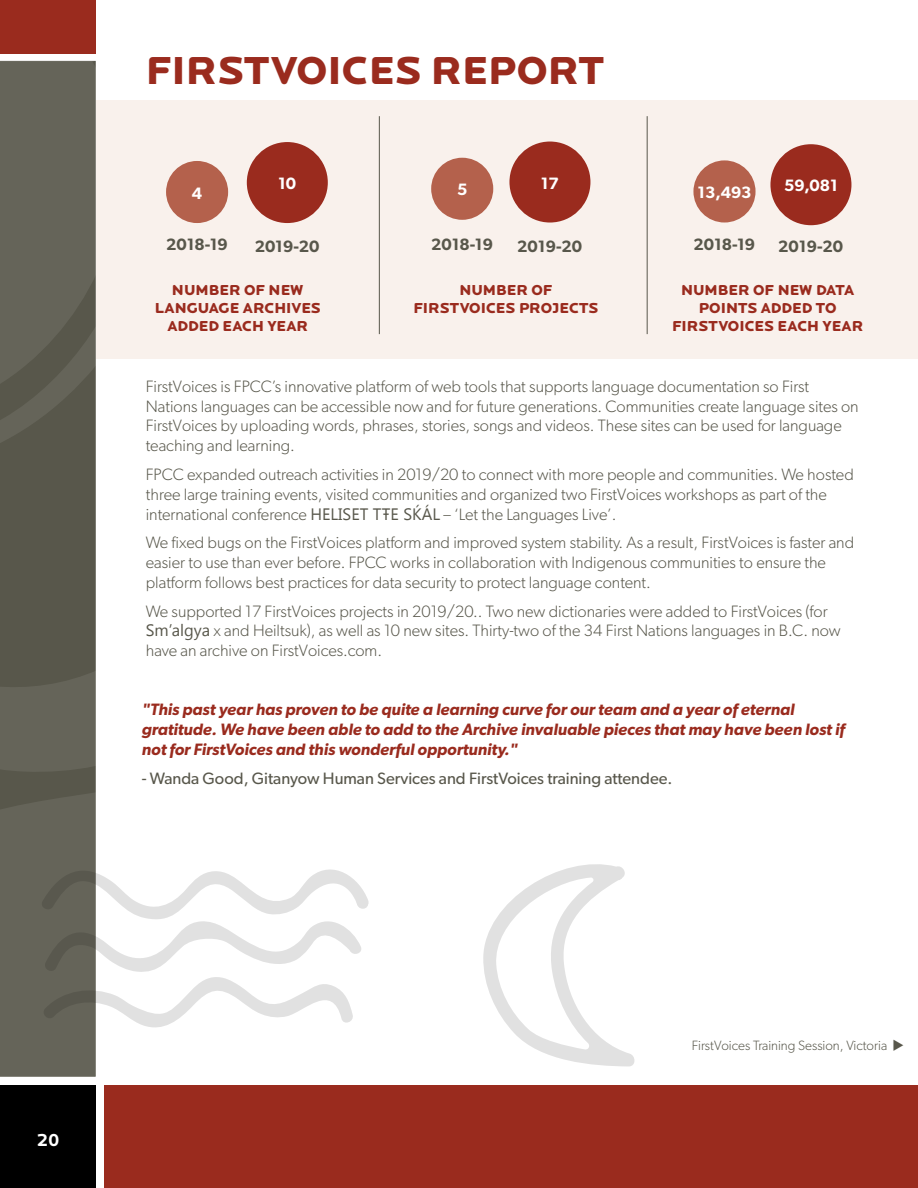
<style>
.page{position:relative;width:918px;height:1188px;background:#fff}
.page>*{position:absolute;margin:0;border:0;box-sizing:border-box;transform-origin:0 0}
.t1{font:900 40.5px "Locator Display";color:#9a2b1e}
.t2{font:700 18px "Locator Display";color:#fff}
.t3{font:300 16.5px/19.8px "Gibson";color:#58574b}
.t4{font:italic 600 16.5px/19.8px "Gibson";color:#9a2b1e}
.t5{font:16.5px "Gibson";color:#58574b}
.t6{font:600 16.5px "Gibson";color:#58574b}
.t7{font:600 16.5px "Gibson";color:#fff}
.t8{font:900 15px/18px "Locator Display";color:#9a2b1e;text-align:center}
.t9{font:300 13.5px "Gibson";color:#58574b}
.s1{font-family:"Segoe UI";font-weight:400}
</style>
<div class="page">
<div style="left:0;top:1085px;width:95px;height:103px;background:#000"></div>
<svg style="left:0;top:61px;width:95px;height:466px;background:#605f54"></svg>
<svg style="left:0;top:527px;width:95px;height:549px;background:#5f5e53"></svg>
<div style="left:96px;top:101px;width:822px;height:258px;background:#f9f1ec"></div>
<div style="left:693px;top:160px;width:63px;height:63px;background:#b4614c;border-radius:50%"></div>
<div style="left:770px;top:144px;width:81px;height:81px;background:#9a2b1e;border-radius:50%"></div>
<div style="left:431px;top:158px;width:62px;height:62px;background:#b4614c;border-radius:50%"></div>
<div style="left:509px;top:142px;width:81px;height:81px;background:#9a2b1e;border-radius:50%"></div>
<div style="left:166px;top:161px;width:62px;height:62px;background:#b4614c;border-radius:50%"></div>
<div style="left:247px;top:142px;width:81px;height:81px;background:#9a2b1e;border-radius:50%"></div>
<hr style="left:647px;top:116px;width:1px;height:218px;background:#58574b">
<hr style="left:379px;top:116px;width:1px;height:218px;background:#58574b">
<div style="left:0;top:0;width:95px;height:54px;background:#9a2b1e"></div>
<div style="left:104px;top:1085px;width:814px;height:103px;background:#9a2b1e"></div>
<svg style="left:40px;top:863px;width:329px;height:170px"></svg>
<svg style="left:483px;top:864px;width:152px;height:203px"></svg>
<h1 class="t1" style="left:146px;top:47px;width:460px">FIRSTVOICES REPORT</h1>
<p class="t7" style="left:192px;top:183px;width:12px">4</p>
<p class="t7" style="left:278px;top:174px;width:20px">10</p>
<p class="t7" style="left:457px;top:180px;width:12px">5</p>
<p class="t7" style="left:541px;top:173px;width:20px">17</p>
<p class="t7" style="left:697px;top:183px;width:56px">13,493</p>
<p class="t7" style="left:784px;top:176px;width:55px">59,081</p>
<p class="t6" style="left:166px;top:234px;width:63px">2018-19</p>
<p class="t6" style="left:255px;top:236px;width:66px">2019-20</p>
<p class="t6" style="left:431px;top:234px;width:63px">2018-19</p>
<p class="t6" style="left:517px;top:236px;width:66px">2019-20</p>
<p class="t6" style="left:693px;top:234px;width:63px">2018-19</p>
<p class="t6" style="left:778px;top:236px;width:66px">2019-20</p>
<p class="t8" style="left:155px;top:281px;width:168px">NUMBER OF NEW<br>LANGUAGE ARCHIVES<br>ADDED EACH YEAR</p>
<p class="t8" style="left:413px;top:281px;width:187px">NUMBER OF<br>FIRSTVOICES PROJECTS</p>
<p class="t8" style="left:672px;top:281px;width:193px">NUMBER OF NEW DATA<br>POINTS ADDED TO<br>FIRSTVOICES EACH YEAR</p>
<p class="t3" style="left:146px;top:376px;width:714px">FirstVoices is FPCC’s innovative platform of web tools that supports language documentation so First Nations languages can be accessible now and for future generations. Communities create language sites on FirstVoices by uploading words, phrases, stories, songs and videos. These sites can be used for language teaching and learning.</p>
<p class="t3" style="left:146px;top:464px;width:710px">FPCC expanded outreach activities in 2019/20 to connect with more people and communities. We hosted three large training events, visited communities and organized two FirstVoices workshops as part of the international conference <span class="s1">HELISET TŦE SḰÁL</span> – ‘Let the Languages Live’.</p>
<p class="t3" style="left:146px;top:533px;width:710px">We fixed bugs on the FirstVoices platform and improved system stability. As a result, FirstVoices is faster and easier to use than ever before. FPCC works in collaboration with Indigenous communities to ensure the platform follows best practices for data security to protect language content.</p>
<p class="t3" style="left:146px;top:601px;width:696px">We supported 17 FirstVoices projects in 2019/20.. Two new dictionaries were added to FirstVoices (for<br><span class="s1">Sm’algya</span>̱x and Heiltsuk), as well as 10 new sites. Thirty-two of the 34 First Nations languages in B.C. now have an archive on FirstVoices.com.</p>
<p class="t4" style="left:142px;top:699px;width:704px">"This past year has proven to be quite a learning curve for our team and a year of eternal gratitude. We have been able to add to the Archive invaluable pieces that may have been lost if not for FirstVoices and this wonderful opportunity."</p>
<p class="t5" style="left:142px;top:768px;width:532px">- Wanda Good, Gitanyow Human Services and FirstVoices training attendee.</p>
<p class="t2" style="left:37px;top:1130px;width:24px">20</p>
<p class="t9" style="left:692px;top:1038px;width:214px">FirstVoices Training Session, Victoria ◆</p>
</div>
